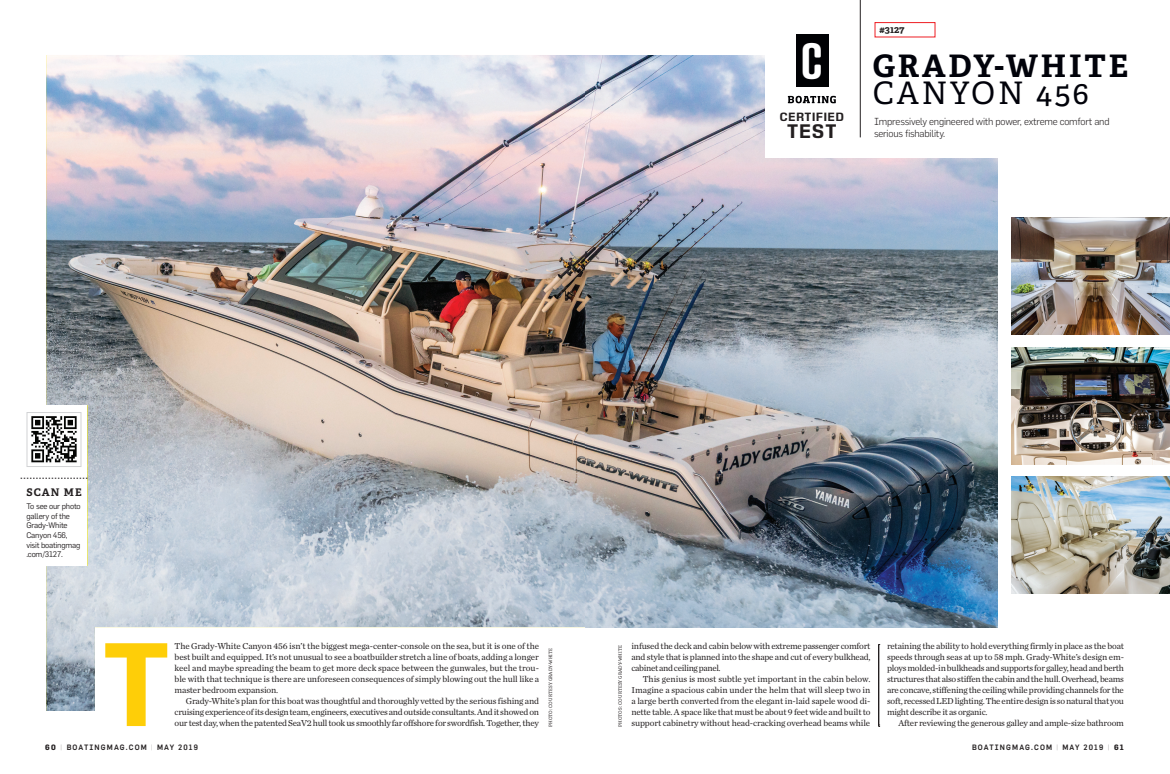
<style>
.page{position:relative;width:1170px;height:774px;background:#fff}
.page>*{position:absolute;margin:0;border:0;box-sizing:border-box;transform-origin:0 0}
.t1{font:700 109.1px "DDT Rg";color:#fece08}
.t2{font:600 49.6px "Atrament";color:#fff}
.t3{font:700 31px/27px "Adelle Basic";letter-spacing:.09em;color:#01020a}
.t4{font:700 18px "DDT Rg";color:#231f20}
.t5{font:700 11px "DDT Rg";letter-spacing:.08em;color:#231f20}
.t6{font:700 10.5px "Adelle Basic";letter-spacing:.1em;color:#231f20}
.t7{font:300 10px/12px "Flama";letter-spacing:-.02em;color:#231f20}
.t8{font:700 10px "Adelle Basic";color:#231f20}
.t9{font:9px "Chronicle Text G1";letter-spacing:-.02em;color:#231f20}
.t10{font:9px "Chronicle Text G1";color:#231f20}
.t11{font:8px/9.6px "Flama";letter-spacing:-.025em;color:#231f20}
.t12{font:500 7.6px "Flama";letter-spacing:.16em;color:#231f20;scale:.95 1}
.t13{font:4.5px "Adelle Basic";letter-spacing:.03em;color:#231f20}
.s1{font-weight:400}
.s2{font-weight:700}
.s3{font-weight:100}
</style>
<div class="page">
<img style="left:1011px;top:217px;width:159px;height:117px">
<img style="left:1011px;top:347px;width:159px;height:117px">
<img style="left:1011px;top:477px;width:159px;height:117px">
<img style="left:585px;top:55px;width:413px;height:572px">
<div style="left:765px;top:0;width:387px;height:158px;background:#fff"></div>
<div style="left:875px;top:22px;width:61px;height:15px;border:1px solid #ee1d23"></div>
<div style="left:796px;top:35px;width:33px;height:52px;background:#000104"></div>
<svg style="left:788px;top:96px;width:48px;height:7px"></svg>
<hr style="left:860px;top:0;width:1px;height:137px;background:#231f20">
<svg style="left:879px;top:644px;width:1px;height:83px"></svg>
<img style="left:46px;top:55px;width:539px;height:656px">
<div style="left:20px;top:405px;width:68px;height:161px;background:#fff"></div>
<svg style="left:21px;top:478px;width:66px;height:1px"></svg>
<img style="left:31px;top:416px;width:46px;height:47px">
<div style="left:26px;top:412px;width:55px;height:55px;border:1px solid #d1d2d4"></div>
<p class="t2" style="left:801px;top:30px;width:24px">C</p>
<p class="t5" style="left:780px;top:110px;width:66px">CERTIFIED</p>
<p class="t4" style="left:788px;top:120px;width:50px">TEST</p>
<p class="t8" style="left:879px;top:23px;width:27px">#3127</p>
<p class="t3" style="left:873px;top:53px;width:257px">GRADY-WHITE<br><span class="s1">CANYON 456</span></p>
<p class="t7" style="left:874px;top:115px;width:237px">Impressively engineered with power, extreme comfort and serious fishability.</p>
<p class="t6" style="left:26px;top:485px;width:57px">SCAN ME</p>
<p class="t11" style="left:26px;top:501px;width:56px">To see our photo gallery of the<br>Grady-White<br>Canyon 456, visit boatingmag .com/3127.</p>
<p class="t9" style="left:175px;top:639px;width:366px">The Grady-White Canyon 456 isn’t the biggest mega-center-console on the sea, but it is one of the</p>
<p class="t9" style="left:175px;top:650px;width:366px">best built and equipped. It’s not unusual to see a boatbuilder stretch a line of boats, adding a longer</p>
<p class="t10" style="left:175px;top:661px;width:366px">keel and maybe spreading the beam to get more deck space between the gunwales, but the trou-</p>
<p class="t9" style="left:175px;top:672px;width:366px">ble with that technique is there are unforeseen consequences of simply blowing out the hull like a</p>
<p class="t9" style="left:175px;top:683px;width:105px">master bedroom expansion.</p>
<p class="t9" style="left:186px;top:694px;width:355px">Grady-White’s plan for this boat was thoughtful and thoroughly vetted by the serious fishing and</p>
<p class="t9" style="left:175px;top:705px;width:366px">cruising experience of its design team, engineers, executives and outside consultants. And it showed on</p>
<p class="t1" style="left:105px;top:620px;width:65px">T</p>
<p class="t9" style="left:175px;top:716px;width:366px">our test day, when the patented SeaV2 hull took us smoothly far offshore for swordfish. Together, they</p>
<p class="t12" style="left:45px;top:742px;width:162px"><span class="s2">60</span> <span class="s3">|</span> BOATINGMAG.COM <span class="s3">|</span> MAY 2019</p>
<p class="t13" style="left:548px;top:727px;width:81px;rotate:-90deg">PHOTO: COURTESY GRADY-WHITE</p>
<p class="t13" style="left:618px;top:727px;width:84px;rotate:-90deg">PHOTOS: COURTESY GRADY-WHITE</p>
<p class="t9" style="left:632px;top:639px;width:240px">infused the deck and cabin below with extreme passenger comfort</p>
<p class="t9" style="left:632px;top:650px;width:241px">and style that is planned into the shape and cut of every bulkhead,</p>
<p class="t9" style="left:632px;top:661px;width:91px">cabinet and ceiling panel.</p>
<p class="t9" style="left:643px;top:672px;width:229px">This genius is most subtle yet important in the cabin below.</p>
<p class="t9" style="left:632px;top:683px;width:240px">Imagine a spacious cabin under the helm that will sleep two in</p>
<p class="t9" style="left:632px;top:694px;width:240px">a large berth converted from the elegant in-laid sapele wood di-</p>
<p class="t9" style="left:632px;top:705px;width:241px">nette table. A space like that must be about 9 feet wide and built to</p>
<p class="t9" style="left:632px;top:716px;width:240px">support cabinetry without head-cracking overhead beams while</p>
<p class="t9" style="left:887px;top:639px;width:239px">retaining the ability to hold everything firmly in place as the boat</p>
<p class="t9" style="left:887px;top:650px;width:239px">speeds through seas at up to 58 mph. Grady-White’s design em-</p>
<p class="t9" style="left:887px;top:661px;width:239px">ploys molded-in bulkheads and supports for galley, head and berth</p>
<p class="t9" style="left:887px;top:672px;width:239px">structures that also stiffen the cabin and the hull. Overhead, beams</p>
<p class="t9" style="left:887px;top:683px;width:239px">are concave, stiffening the ceiling while providing channels for the</p>
<p class="t9" style="left:887px;top:694px;width:239px">soft, recessed LED lighting. The entire design is so natural that you</p>
<p class="t9" style="left:887px;top:705px;width:102px">might describe it as organic.</p>
<p class="t9" style="left:898px;top:716px;width:227px">After reviewing the generous galley and ample-size bathroom</p>
<p class="t12" style="left:972px;top:742px;width:161px">BOATINGMAG.COM <span class="s3">|</span> MAY 2019 <span class="s3">|</span> <span class="s2">61</span></p>
</div>
